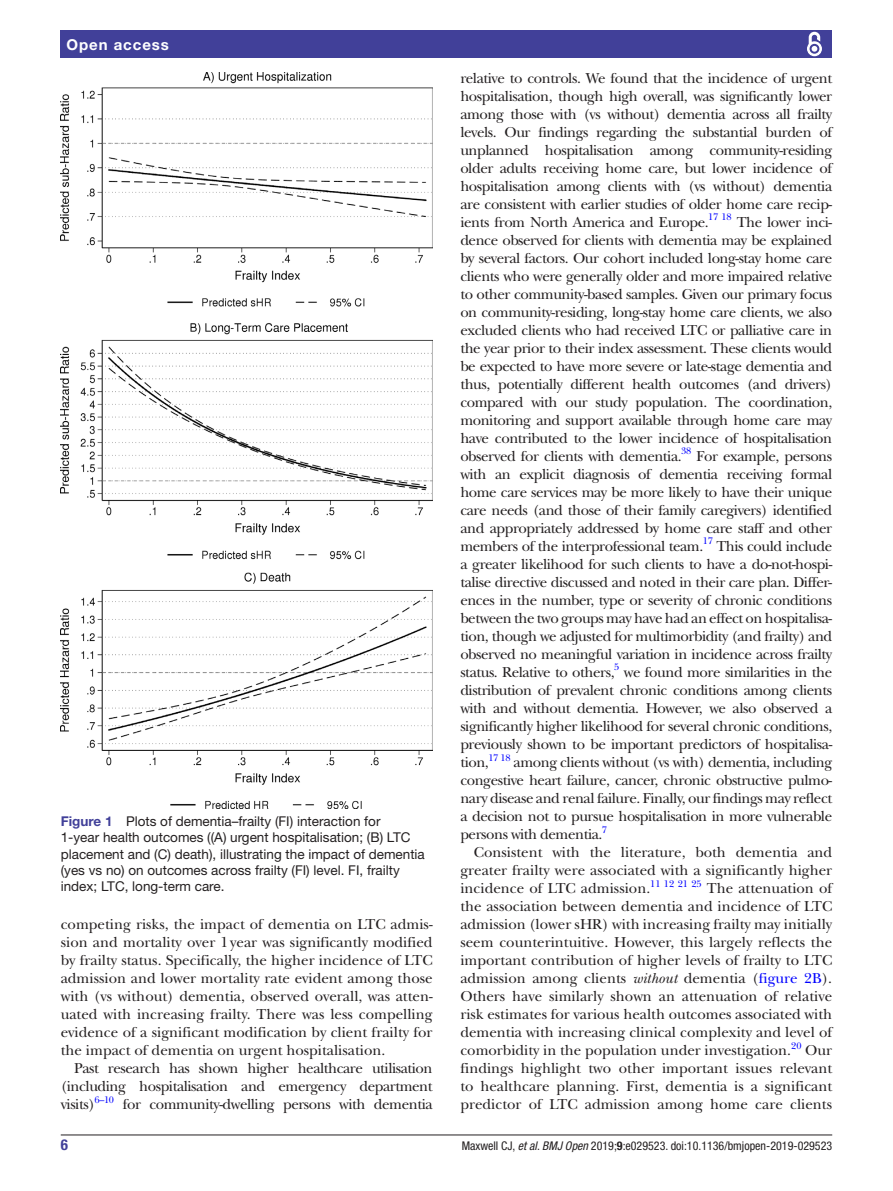
<style>
.page{position:relative;width:893px;height:1191px;background:#fff}
.page>*{position:absolute;margin:0;border:0;box-sizing:border-box;transform-origin:0 0}
.t1{font:15px/18px "New Baskerville";letter-spacing:-.03em;color:#231f20;text-align:justify}
.t2{font:700 15px "Helvetica Neue LT Std";letter-spacing:.065em;color:#fff}
.t3{font:700 condensed 15px "Helvetica Neue LT Std";color:#414099}
.t4{font:13.5px/16.2px "Helvetica Neue LT Std";color:#231f20}
.t5{font:condensed 12px "Helvetica Neue LT Std";color:#231f20}
.t6{font:9.9px "New Baskerville";letter-spacing:-.03em;color:#00f}
.s1{font-weight:700;color:#414099}
.s2{font-style:italic}
.s3{color:#00f}
.s4{font-weight:700}
</style>
<div class="page">
<hr style="left:61px;top:1134px;width:771px;height:1px;background:#231f20">
<div style="left:61px;top:31px;width:771px;height:27px;background:#414099"></div>
<svg style="left:807px;top:31px;width:15px;height:26px"></svg>
<img style="left:61px;top:73px;width:372px;height:735px">
<p class="t2" style="left:66px;top:35px;width:104px">Open access</p>
<p class="t4" style="left:61px;top:813px;width:366px"><span class="s1">Figure 1</span> Plots of dementia–frailty (FI) interaction for<br>1-year health outcomes ((A) urgent hospitalisation; (B) LTC placement and (C) death), illustrating the impact of dementia (yes vs no) on outcomes across frailty (FI) level. FI, frailty index; LTC, long-term care.</p>
<p class="t1" style="left:61px;top:915px;width:373px">competing risks, the impact of dementia on LTC admis&shy;sion and mortality over 1year was significantly modified by frailty status. Specifically, the higher incidence of LTC admission and lower mortality rate evident among those with (vs without) dementia, observed overall, was atten&shy;uated with increasing frailty. There was less compelling evidence of a significant modification by client frailty for the impact of dementia on urgent hospitalisation.</p>
<p class="t1" style="left:61px;top:1059px;width:373px;text-indent:14px">Past research has shown higher healthcare utilisation (including hospitalisation and emergency department visits)<sup>6–10</sup></p>
<p class="t1" style="left:123px;top:1095px;width:311px">for community-dwelling persons with dementia</p>
<p class="t1" style="left:460px;top:69px;width:373px">relative to controls. We found that the incidence of urgent hospitalisation, though high overall, was significantly lower among those with (vs without) dementia across all frailty levels. Our findings regarding the substantial burden of unplanned hospitalisation among community-residing older adults receiving home care, but lower incidence of hospitalisation among clients with (vs without) dementia are consistent with earlier studies of older home care recip&shy;ients from North America and Europe.</p>
<p class="t6" style="left:708px;top:211px;width:25px">17 18</p>
<p class="t1" style="left:460px;top:213px;width:373px;text-indent:276px">The lower inci&shy;dence observed for clients with dementia may be explained by several factors. Our cohort included long-stay home care clients who were generally older and more impaired relative to other community-based samples. Given our primary focus on community-residing, long-stay home care clients, we also excluded clients who had received LTC or palliative care in the year prior to their index assessment. These clients would be expected to have more severe or late-stage dementia and thus, potentially different health outcomes (and drivers) compared with our study population. The coordination, monitoring and support available through home care may have contributed to the lower incidence of hospitalisation observed for clients with dementia.<sup>38</sup> For example, persons with an explicit diagnosis of dementia receiving formal home care services may be more likely to have their unique care needs (and those of their family caregivers) identified and appropriately addressed by home care staff and other members of the interprofessional team.</p>
<p class="t6" style="left:703px;top:535px;width:12px">17</p>
<p class="t1" style="left:460px;top:537px;width:373px;text-indent:256px">This could include a greater likelihood for such clients to have a do-not-hospi&shy;talise directive discussed and noted in their care plan. Differ&shy;ences in the number, type or severity of chronic conditions between the two groups may have had an effect on hospitalisa&shy;tion, though we adjusted for multimorbidity (and frailty) and observed no meaningful variation in incidence across frailty status. Relative to others,</p>
<p class="t6" style="left:614px;top:661px;width:7px">5</p>
<p class="t1" style="left:460px;top:663px;width:373px;text-indent:164px">we found more similarities in the distribution of prevalent chronic conditions among clients with and without dementia. However, we also observed a significantly higher likelihood for several chronic conditions, previously shown to be important predictors of hospitalisa&shy;tion,</p>
<p class="t6" style="left:488px;top:751px;width:24px">17 18</p>
<p class="t1" style="left:460px;top:753px;width:373px;text-indent:53px">among clients without (vs with) dementia, including congestive heart failure, cancer, chronic obstructive pulmo&shy;nary disease and renal failure. Finally, our findings may reflect a decision not to pursue hospitalisation in more vulnerable persons with dementia.</p>
<p class="t6" style="left:602px;top:823px;width:7px">7</p>
<p class="t1" style="left:460px;top:843px;width:373px;text-indent:14px">Consistent with the literature, both dementia and greater frailty were associated with a significantly higher incidence of LTC admission.</p>
<p class="t6" style="left:650px;top:877px;width:53px">11 12 21 25</p>
<p class="t1" style="left:460px;top:879px;width:373px;text-indent:246px">The attenuation of the association between dementia and incidence of LTC admission (lower sHR) with increasing frailty may initially seem counterintuitive. However, this largely reflects the important contribution of higher levels of frailty to LTC admission among clients <span class="s2">without</span> dementia (<span class="s3">figure 2B</span>).<br>Others have similarly shown an attenuation of relative risk estimates for various health outcomes associated with dementia with increasing clinical complexity and level of comorbidity in the population under investigation.<sup>20</sup> Our findings highlight two other important issues relevant to healthcare planning. First, dementia is a significant predictor of LTC admission among home care clients</p>
<p class="t3" style="left:61px;top:1135px;width:9px">6</p>
<p class="t5" style="left:462px;top:1138px;width:372px">Maxwell CJ, <span class="s2">et al</span>. <span class="s2">BMJ Open</span> 2019;<span class="s4">9</span>:e029523. doi:10.1136/bmjopen-2019-029523</p>
</div>
